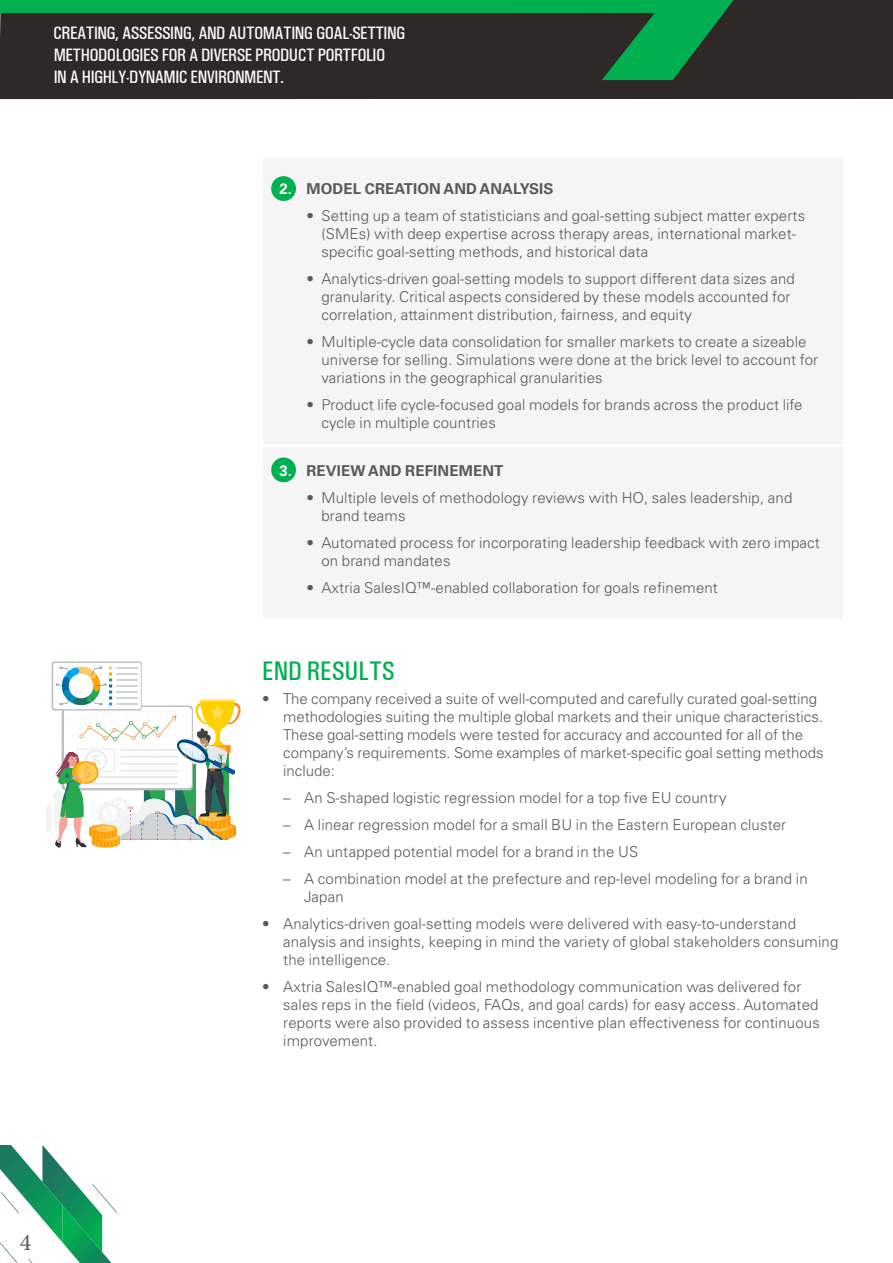
<style>
.page{position:relative;width:893px;height:1263px;background:#fff}
.page>*{position:absolute;margin:0;border:0;box-sizing:border-box;transform-origin:0 0}
.t1{font:500 condensed 27px "Univers";color:#00b050}
.t2{font:24px "Minion Pro";color:#58595b}
.t3{font:500 condensed 18px/21.6px "Univers";letter-spacing:-.03em;color:#fff}
.t4{font:300 15px/18px "Univers LT Std";letter-spacing:.01em;color:#58595b}
.t5{font:700 15px "Univers LT Std";letter-spacing:.01em;color:#58595b}
.s1{color:#fff}
</style>
<div class="page">
<svg style="left:0;top:1145px;width:117px;height:118px"></svg>
<div style="left:0;top:0;width:893px;height:99px;background:#2e2926"></div>
<svg style="left:0;top:0;width:743px;height:80px;background:#234930"></svg>
<div style="left:263px;top:158px;width:580px;height:286px;background:#f5f5f5"></div>
<div style="left:271px;top:176px;width:25px;height:25px;background:#00b050;border-radius:50%"></div>
<div style="left:263px;top:447px;width:580px;height:172px;background:#f5f5f5"></div>
<div style="left:271px;top:457px;width:25px;height:25px;background:#00b050;border-radius:50%"></div>
<svg style="left:46px;top:661px;width:195px;height:186px"></svg>
<p class="t3" style="left:53px;top:23px;width:354px">CREATING, ASSESSING, AND AUTOMATING GOAL-SETTING<br>METHODOLOGIES FOR A DIVERSE PRODUCT PORTFOLIO<br>IN A HIGHLY-DYNAMIC ENVIRONMENT.</p>
<p class="t5" style="left:279px;top:179px;width:276px"><span class="s1">2.</span> MODEL CREATION AND ANALYSIS</p>
<p class="t4" style="left:321px;top:206px;width:485px;text-indent:-15px">• Setting up a team of statisticians and goal-setting subject matter experts (SMEs) with deep expertise across therapy areas, international market&shy;specific goal-setting methods, and historical data</p>
<p class="t4" style="left:321px;top:269px;width:475px;text-indent:-15px">• Analytics-driven goal-setting models to support different data sizes and granularity. Critical aspects considered by these models accounted for correlation, attainment distribution, fairness, and equity</p>
<p class="t4" style="left:321px;top:332px;width:498px;text-indent:-15px">• Multiple-cycle data consolidation for smaller markets to create a sizeable universe for selling. Simulations were done at the brick level to account for variations in the geographical granularities</p>
<p class="t4" style="left:321px;top:395px;width:482px;text-indent:-15px">• Product life cycle-focused goal models for brands across the product life cycle in multiple countries</p>
<p class="t5" style="left:279px;top:461px;width:225px"><span class="s1">3.</span> REVIEW AND REFINEMENT</p>
<p class="t4" style="left:321px;top:488px;width:472px;text-indent:-15px">• Multiple levels of methodology reviews with HO, sales leadership, and brand teams</p>
<p class="t4" style="left:321px;top:533px;width:500px;text-indent:-15px">• Automated process for incorporating leadership feedback with zero impact on brand mandates</p>
<p class="t4" style="left:306px;top:578px;width:413px">• Axtria SalesIQ™-enabled collaboration for goals refinement</p>
<h1 class="t1" style="left:262px;top:654px;width:134px">END RESULTS</h1>
<p class="t4" style="left:283px;top:689px;width:542px;text-indent:-21px">• The company received a suite of well-computed and carefully curated goal-setting methodologies suiting the multiple global markets and their unique characteristics.<br>These goal-setting models were tested for accuracy and accounted for all of the company’s requirements. Some examples of market-specific goal setting methods include:</p>
<p class="t4" style="left:283px;top:788px;width:445px">– An S-shaped logistic regression model for a top five EU country</p>
<p class="t4" style="left:283px;top:815px;width:505px">– A linear regression model for a small BU in the Eastern European cluster</p>
<p class="t4" style="left:283px;top:842px;width:356px">– An untapped potential model for a brand in the US</p>
<p class="t4" style="left:304px;top:869px;width:505px;text-indent:-21px">– A combination model at the prefecture and rep-level modeling for a brand in<br>Japan</p>
<p class="t4" style="left:283px;top:914px;width:557px;text-indent:-21px">• Analytics-driven goal-setting models were delivered with easy-to-understand analysis and insights, keeping in mind the variety of global stakeholders consuming the intelligence.</p>
<p class="t4" style="left:283px;top:977px;width:538px;text-indent:-21px">• Axtria SalesIQ™-enabled goal methodology communication was delivered for sales reps in the field (videos, FAQs, and goal cards) for easy access. Automated reports were also provided to assess incentive plan effectiveness for continuous improvement.</p>
<h2 class="t2" style="left:20px;top:1226px;width:13px">4</h2>
</div>
